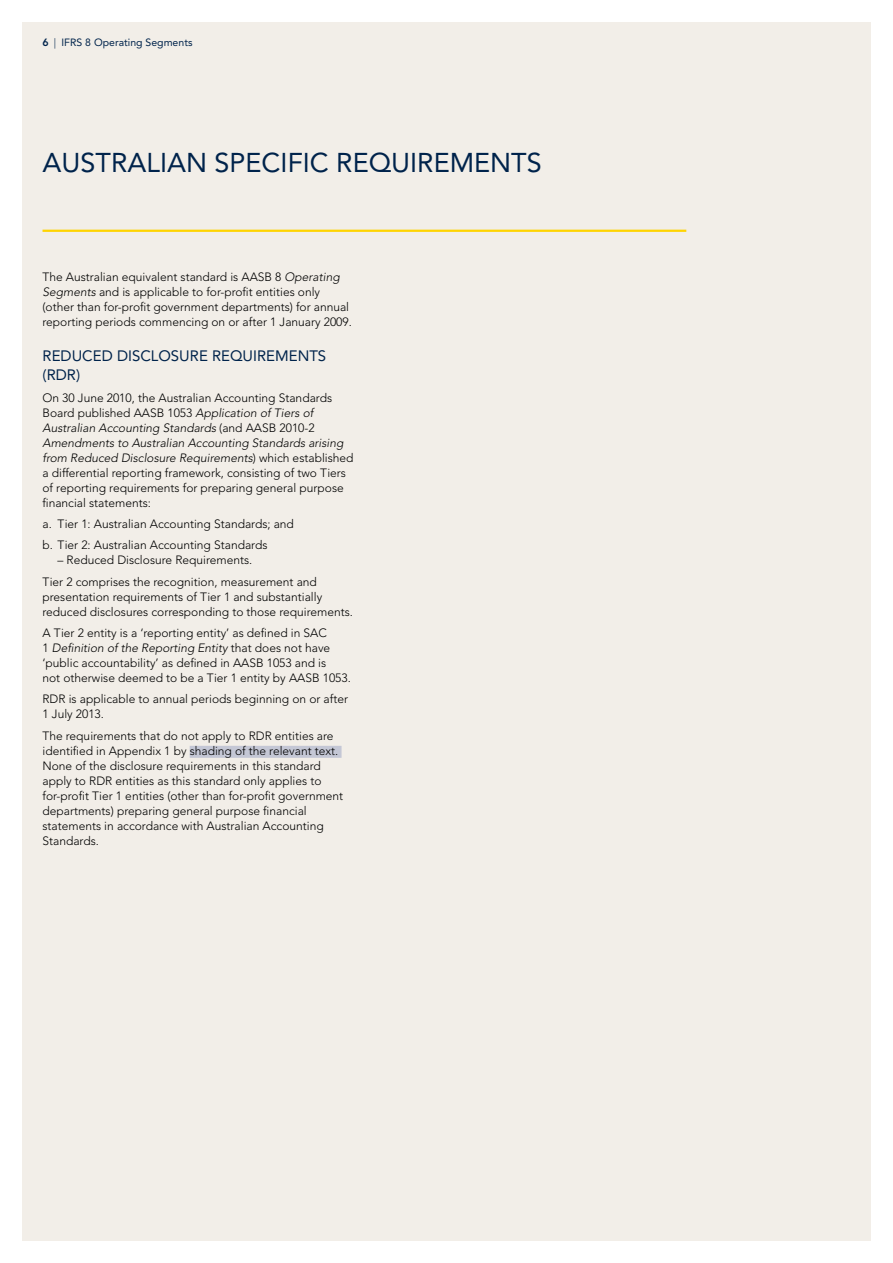
<style>
.page{position:relative;width:893px;height:1263px;background:#fff}
.page>*{position:absolute;margin:0;border:0;box-sizing:border-box;transform-origin:0 0}
.t1{font:27px "Avenir LT Std";color:#00234b}
.t2{font:15px/19.5px "Avenir LT Std";color:#00234b}
.t3{font:300 12px/15px "Avenir LT Std";color:#000}
.t4{font:10.5px "Avenir LT Std";color:#00234b}
.s1{font-weight:800}
.s2{font-weight:300}
.s3{font-style:italic}
</style>
<div class="page">
<div style="left:22px;top:22px;width:848px;height:1218px;background:#f2eee8"></div>
<hr style="left:43px;top:230px;width:643px;height:2px;background:#ffd400">
<div style="left:190px;top:746px;width:152px;height:12px;background:#c4c7d5"></div>
<p class="t4" style="left:43px;top:37px;width:151px"><span class="s1">6</span> <span class="s2">|</span> IFRS 8 Operating Segments</p>
<h1 class="t1" style="left:43px;top:147px;width:501px">AUSTRALIAN SPECIFIC REQUIREMENTS</h1>
<p class="t3" style="left:43px;top:270px;width:311px">The Australian equivalent standard is AASB 8 <span class="s3">Operating Segments</span> and is applicable to for-profit entities only (other than for-profit government departments) for annual reporting periods commencing on or after 1 January 2009.</p>
<p class="t2" style="left:43px;top:346px;width:285px">REDUCED DISCLOSURE REQUIREMENTS (RDR)</p>
<p class="t3" style="left:43px;top:390px;width:313px">On 30 June 2010, the Australian Accounting Standards Board published AASB 1053 <span class="s3">Application of Tiers of Australian Accounting Standards</span> (and AASB 2010-2<br><span class="s3">Amendments to Australian Accounting Standards arising from Reduced Disclosure Requirements</span>) which established a differential reporting framework, consisting of two Tiers of reporting requirements for preparing general purpose financial statements:</p>
<p class="t3" style="left:43px;top:513px;width:253px;line-height:21.5px">a. Tier 1: Australian Accounting Standards; and b. Tier 2: Australian Accounting Standards</p>
<p class="t3" style="left:43px;top:549px;width:276px;line-height:21.3px;text-indent:15px">– Reduced Disclosure Requirements.<br>Tier 2 comprises the recognition, measurement and</p>
<p class="t3" style="left:43px;top:589px;width:312px">presentation requirements of Tier 1 and substantially reduced disclosures corresponding to those requirements.</p>
<p class="t3" style="left:43px;top:625px;width:310px">A Tier 2 entity is a ‘reporting entity’ as defined in SAC<br>1 <span class="s3">Definition of the Reporting Entity</span> that does not have ‘public accountability’ as defined in AASB 1053 and is<br>not otherwise deemed to be a Tier 1 entity by AASB 1053.</p>
<p class="t3" style="left:43px;top:692px;width:307px">RDR is applicable to annual periods beginning on or after<br>1 July 2013.</p>
<p class="t3" style="left:43px;top:728px;width:302px">The requirements that do not apply to RDR entities are identified in Appendix 1 by shading of the relevant text.<br>None of the disclosure requirements in this standard apply to RDR entities as this standard only applies to for-profit Tier 1 entities (other than for-profit government departments) preparing general purpose financial statements in accordance with Australian Accounting Standards.</p>
</div>
